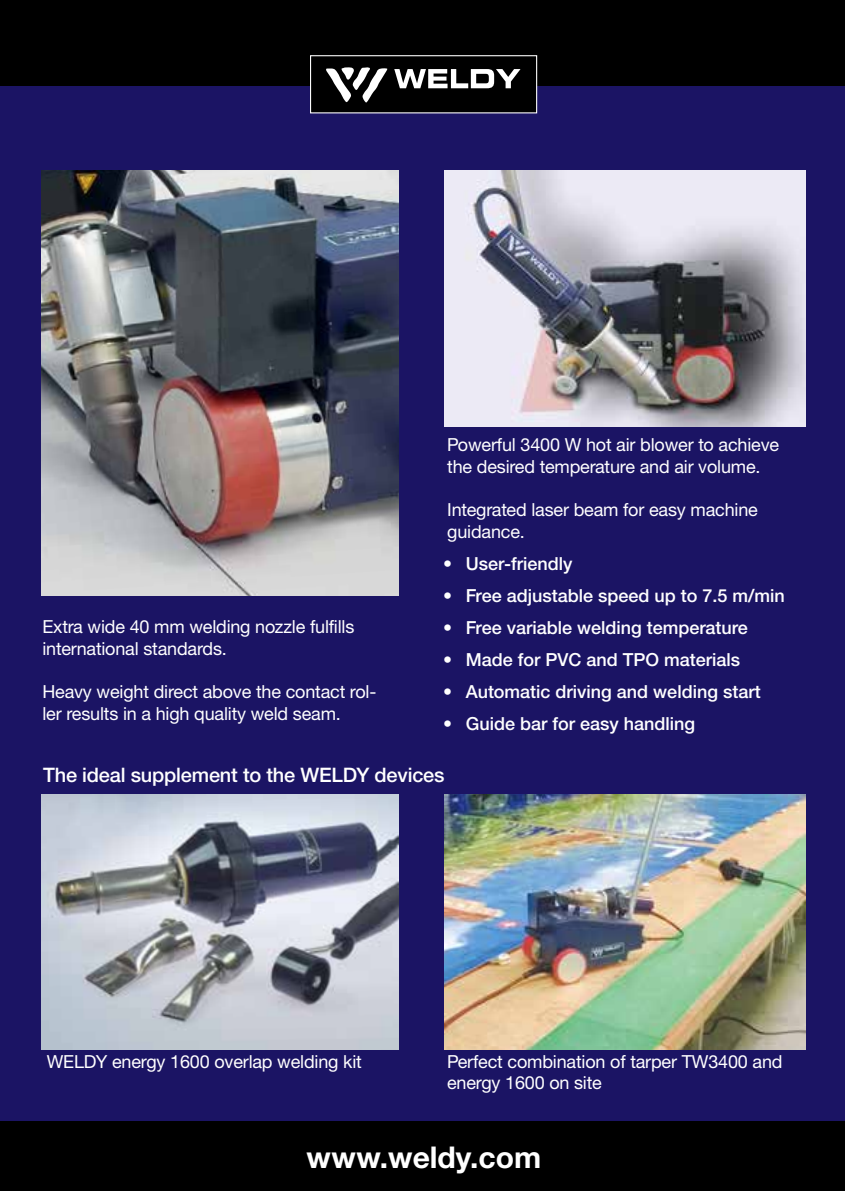
<style>
.page{position:relative;width:845px;height:1191px;background:#fff}
.page>*{position:absolute;margin:0;border:0;box-sizing:border-box;transform-origin:0 0}
.t1{font:700 30px "Helvetica Neue LTW1 G";color:#fff}
.t2{font:500 20px "Helvetica Neue LTW1 G";letter-spacing:-.01em;color:#fff}
.t3{font:18px/21.6px "Helvetica Neue LTW1 G";letter-spacing:-.01em;color:#fff}
.t4{font:500 18px "Helvetica Neue LTW1 G";color:#fff}
</style>
<div class="page">
<div style="left:0;top:85px;width:845px;height:1036px;background:#1b1464"></div>
<hr style="left:0;top:0;width:1px;height:85px;background:#000">
<div style="left:0;top:1121px;width:845px;height:70px;background:#000"></div>
<div style="left:1px;top:0;width:844px;height:85px;background:#000"></div>
<div style="left:310px;top:57px;width:226px;height:56px;background:#000"></div>
<svg style="left:394px;top:69px;width:126px;height:19px"></svg>
<svg style="left:326px;top:67px;width:62px;height:36px"></svg>
<div style="left:310px;top:55px;width:227px;height:58px;border:1px solid #fff"></div>
<img style="left:444px;top:171px;width:361px;height:255px">
<img style="left:41px;top:170px;width:358px;height:425px">
<img style="left:444px;top:794px;width:361px;height:255px">
<img style="left:41px;top:794px;width:358px;height:255px">
<p class="t3" style="left:42px;top:616px;width:313px">Extra wide 40 mm welding nozzle fulfills international standards.</p>
<p class="t3" style="left:42px;top:680px;width:335px">Heavy weight direct above the contact rol&shy;ler results in a high quality weld seam.</p>
<p class="t3" style="left:447px;top:434px;width:333px">Powerful 3400 W hot air blower to achieve the desired temperature and air volume.</p>
<p class="t3" style="left:447px;top:499px;width:312px">Integrated laser beam for easy machine guidance.</p>
<p class="t4" style="left:443px;top:553px;width:131px">• User-friendly</p>
<p class="t4" style="left:443px;top:585px;width:343px">• Free adjustable speed up to 7.5 m/min</p>
<p class="t4" style="left:443px;top:617px;width:306px">• Free variable welding temperature</p>
<p class="t4" style="left:443px;top:649px;width:298px">• Made for PVC and TPO materials</p>
<p class="t4" style="left:443px;top:681px;width:319px">• Automatic driving and welding start</p>
<p class="t4" style="left:443px;top:713px;width:254px">• Guide bar for easy handling</p>
<p class="t2" style="left:43px;top:763px;width:403px">The ideal supplement to the WELDY devices</p>
<p class="t3" style="left:47px;top:1050px;width:317px">WELDY energy 1600 overlap welding kit</p>
<p class="t3" style="left:447px;top:1050px;width:337px">Perfect combination of tarper TW3400 and energy 1600 on site</p>
<h1 class="t1" style="left:307px;top:1138px;width:236px">www.weldy.com</h1>
</div>
